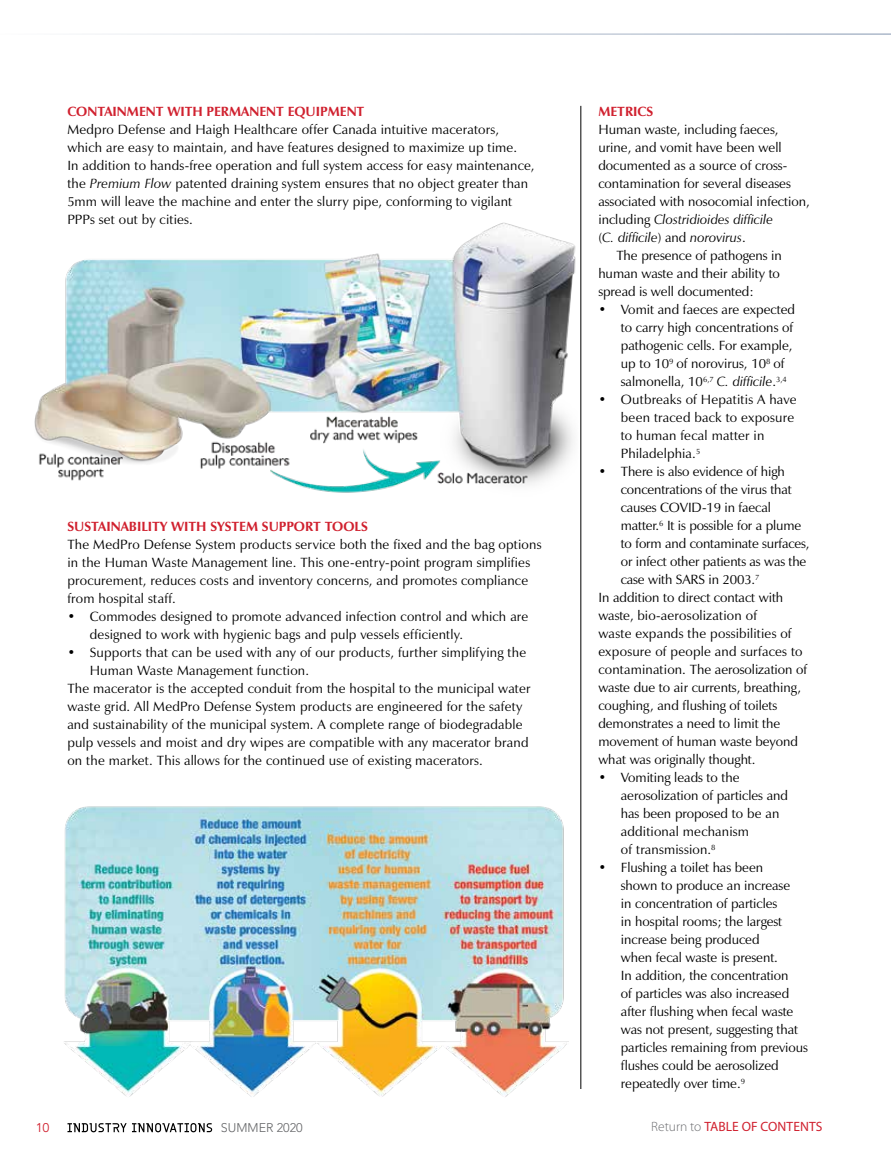
<style>
.page{position:relative;width:891px;height:1161px;background:#fff}
.page>*{position:absolute;margin:0;border:0;box-sizing:border-box;transform-origin:0 0}
.t1{font:13.5px/18px "Zapf Humanist 601 BT";letter-spacing:.005em;color:#000}
.t2{font:700 13.5px "Zapf Humanist 601 BT";color:#d0202e}
.t3{font:italic 13.5px "Zapf Humanist 601 BT";color:#000}
.t4{font:13.5px "Myriad Pro";letter-spacing:.01em;color:#d0202e}
.t5{font:12.6px "Avenir";color:#d0202e}
.t6{font:300 12.45px "Avenir";color:#636466}
.s1{font-style:italic}
.s2{font-style:normal}
.s3{font-weight:300;color:#6d6e71}
</style>
<div class="page">
<img style="left:34px;top:220px;width:547px;height:276px">
<hr style="left:581px;top:106px;width:1px;height:983px;background:#000">
<img style="left:64px;top:806px;width:505px;height:291px">
<hr style="left:0;top:34px;width:891px;height:1px;background:#1b3d6d">
<svg style="left:68px;top:1123px;width:144px;height:9px"></svg>
<p class="t2" style="left:67px;top:103px;width:299px">CONTAINMENT WITH PERMANENT EQUIPMENT</p>
<p class="t1" style="left:67px;top:121px;width:469px">Medpro Defense and Haigh Healthcare offer Canada intuitive macerators, which are easy to maintain, and have features designed to maximize up time.<br>In addition to hands-free operation and full system access for easy maintenance, the <span class="s1">Premium Flow</span> patented draining system ensures that no object greater than 5mm will leave the machine and enter the slurry pipe, conforming to vigilant PPPs set out by cities.</p>
<p class="t2" style="left:67px;top:518px;width:302px">SUSTAINABILITY WITH SYSTEM SUPPORT TOOLS</p>
<p class="t1" style="left:67px;top:536px;width:476px">The MedPro Defense System products service both the fixed and the bag options in the Human Waste Management line. This one-entry-point program simplifies procurement, reduces costs and inventory concerns, and promotes compliance from hospital staff.</p>
<p class="t1" style="left:90px;top:608px;width:440px;text-indent:-23px">• Commodes designed to promote advanced infection control and which are designed to work with hygienic bags and pulp vessels efficiently.</p>
<p class="t1" style="left:67px;top:644px;width:460px">• Supports that can be used with any of our products, further simplifying the</p>
<p class="t1" style="left:90px;top:662px;width:221px">Human Waste Management function.</p>
<p class="t1" style="left:67px;top:680px;width:465px">The macerator is the accepted conduit from the hospital to the municipal water</p>
<p class="t1" style="left:67px;top:698px;width:457px">waste grid. All MedPro Defense System products are engineered for the safety</p>
<p class="t1" style="left:67px;top:716px;width:457px">and sustainability of the municipal system. A complete range of biodegradable</p>
<p class="t1" style="left:67px;top:734px;width:463px">pulp vessels and moist and dry wipes are compatible with any macerator brand</p>
<p class="t1" style="left:67px;top:752px;width:417px">on the market. This allows for the continued use of existing macerators.</p>
<p class="t5" style="left:36px;top:1121px;width:15px">10</p>
<p class="t6" style="left:221px;top:1121px;width:83px">SUMMER 2020</p>
<p class="t2" style="left:598px;top:103px;width:56px">METRICS</p>
<p class="t1" style="left:598px;top:121px;width:182px">Human waste, including faeces,</p>
<p class="t1" style="left:598px;top:139px;width:185px">urine, and vomit have been well</p>
<p class="t1" style="left:598px;top:157px;width:191px">documented as a source of cross-</p>
<p class="t1" style="left:598px;top:175px;width:194px">contamination for several diseases</p>
<p class="t1" style="left:598px;top:193px;width:213px">associated with nosocomial infection,</p>
<p class="t3" style="left:598px;top:211px;width:176px"><span class="s2">including</span> Clostridioides difficile</p>
<p class="t3" style="left:598px;top:229px;width:149px"><span class="s2">(</span>C. difficile<span class="s2">) and</span> norovirus<span class="s2">.</span></p>
<p class="t1" style="left:616px;top:247px;width:167px">The presence of pathogens in</p>
<p class="t1" style="left:598px;top:265px;width:183px">human waste and their ability to</p>
<p class="t1" style="left:598px;top:283px;width:157px">spread is well documented:</p>
<p class="t1" style="left:621px;top:301px;width:176px;text-indent:-23px">• Vomit and faeces are expected to carry high concentrations of pathogenic cells. For example, up to 10<sup>9</sup> of norovirus, 10<sup>8</sup> of salmonella, 10<sup>6,7</sup> <span class="s1">C. difficile</span>.<sup>3,4</sup></p>
<p class="t1" style="left:621px;top:391px;width:177px;text-indent:-23px">• Outbreaks of Hepatitis A have been traced back to exposure to human fecal matter in<br>Philadelphia.<sup>5</sup></p>
<p class="t1" style="left:598px;top:463px;width:188px">• There is also evidence of high</p>
<p class="t1" style="left:621px;top:481px;width:172px">concentrations of the virus that</p>
<p class="t1" style="left:621px;top:499px;width:152px">causes COVID-19 in faecal</p>
<p class="t1" style="left:621px;top:517px;width:182px">matter.<sup>6</sup> It is possible for a plume</p>
<p class="t1" style="left:621px;top:535px;width:190px">to form and contaminate surfaces,</p>
<p class="t1" style="left:621px;top:553px;width:187px">or infect other patients as was the</p>
<p class="t1" style="left:621px;top:571px;width:140px">case with SARS in 2003.<sup>7</sup></p>
<p class="t1" style="left:598px;top:589px;width:187px">In addition to direct contact with</p>
<p class="t1" style="left:598px;top:607px;width:160px">waste, bio-aerosolization of</p>
<p class="t1" style="left:598px;top:625px;width:195px">waste expands the possibilities of</p>
<p class="t1" style="left:598px;top:643px;width:206px">exposure of people and surfaces to</p>
<p class="t1" style="left:598px;top:661px;width:210px">contamination. The aerosolization of</p>
<p class="t1" style="left:598px;top:679px;width:204px">waste due to air currents, breathing,</p>
<p class="t1" style="left:598px;top:697px;width:180px">coughing, and flushing of toilets</p>
<p class="t1" style="left:598px;top:715px;width:184px">demonstrates a need to limit the</p>
<p class="t1" style="left:598px;top:733px;width:201px">movement of human waste beyond</p>
<p class="t1" style="left:598px;top:751px;width:159px">what was originally thought.</p>
<p class="t1" style="left:621px;top:769px;width:169px;text-indent:-23px">• Vomiting leads to the aerosolization of particles and has been proposed to be an additional mechanism<br>of transmission.<sup>8</sup></p>
<p class="t1" style="left:621px;top:859px;width:189px;text-indent:-23px">• Flushing a toilet has been<br>shown to produce an increase<br>in concentration of particles<br>in hospital rooms; the largest increase being produced<br>when fecal waste is present.<br>In addition, the concentration<br>of particles was also increased after flushing when fecal waste was not present, suggesting that particles remaining from previous flushes could be aerosolized repeatedly over time.<sup>9</sup></p>
<p class="t4" style="left:651px;top:1118px;width:173px"><span class="s3">Return to</span> TABLE OF CONTENTS</p>
</div>
